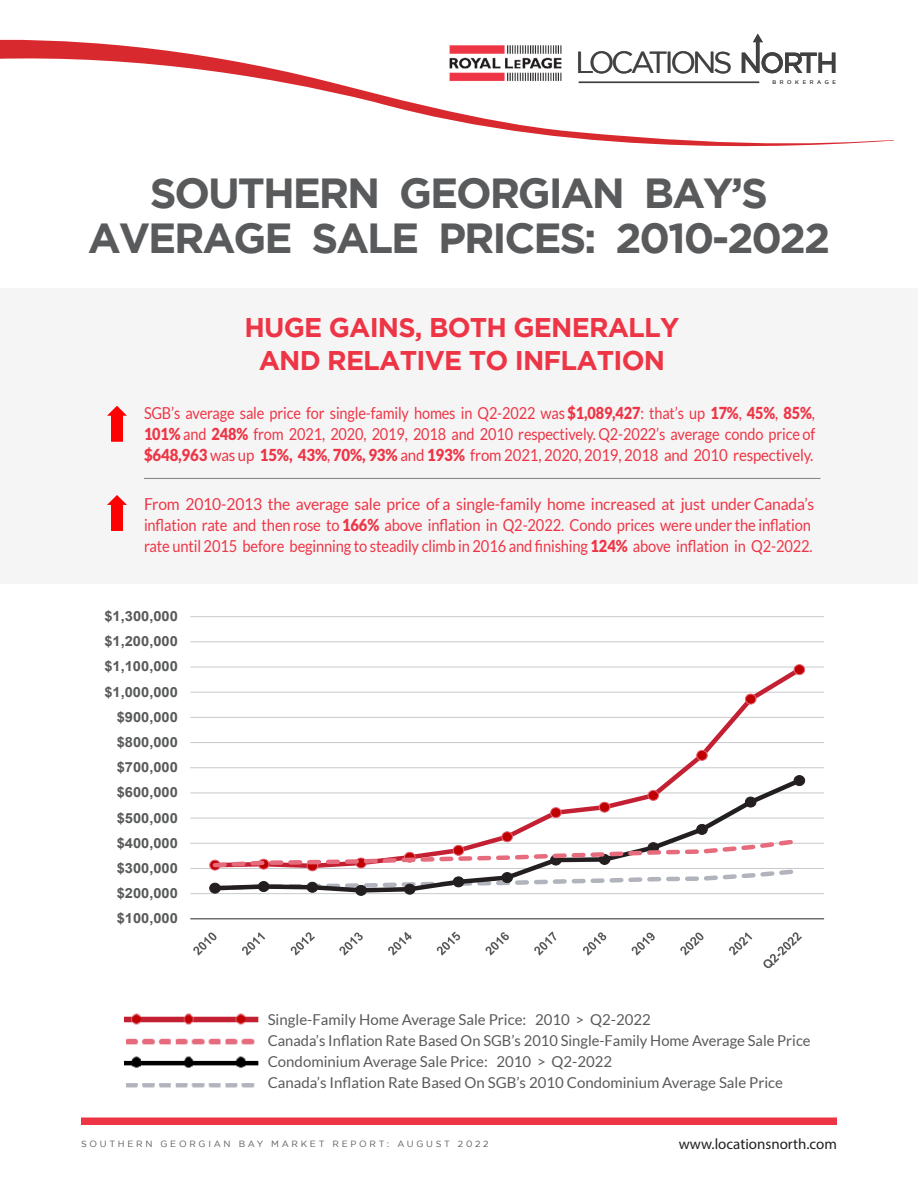
<style>
.page{position:relative;width:918px;height:1188px;background:#fff}
.page>*{position:absolute;margin:0;border:0;box-sizing:border-box;transform-origin:0 0}
.t1{font:700 42px/45px "Gotham";letter-spacing:-.05em;color:#595a5c;text-align:center}
.t2{font:30.3px "Gotham";letter-spacing:-.115em;color:#414141}
.t3{font:700 27px/32.4px "Gotham";letter-spacing:-.03em;color:#ed3545;text-align:center}
.t4{font:16.5px/21px "Lato";letter-spacing:-.01em;color:#ed3545;scale:.95 1}
.t5{font:16.5px/21px "Lato";letter-spacing:-.01em;color:#ed3545;text-align:justify;scale:.87 1}
.t6{font:15px "Lato";color:#595a5c}
.t7{font:15px "Myriad Pro";color:#231f20}
.t8{font:700 13.95px "Arial";color:#585959;scale:1.05 1}
.t9{font:9px "Gotham";letter-spacing:.3em;color:#595a5c}
.t10{font:5.25px "Gotham";letter-spacing:.7em;color:#414141}
.s1{font-weight:900}
</style>
<div class="page">
<div style="left:81px;top:1118px;width:756px;height:7px;background:#ed3545"></div>
<hr style="left:191px;top:893px;width:633px;height:1px;background:#c7c8ca">
<hr style="left:191px;top:868px;width:633px;height:1px;background:#c7c8ca">
<hr style="left:191px;top:843px;width:633px;height:1px;background:#c7c8ca">
<hr style="left:191px;top:818px;width:633px;height:1px;background:#c7c8ca">
<hr style="left:191px;top:793px;width:633px;height:1px;background:#c7c8ca">
<hr style="left:191px;top:768px;width:633px;height:1px;background:#c7c8ca">
<hr style="left:191px;top:742px;width:633px;height:1px;background:#c7c8ca">
<hr style="left:191px;top:717px;width:633px;height:1px;background:#c7c8ca">
<hr style="left:191px;top:692px;width:633px;height:1px;background:#c7c8ca">
<hr style="left:191px;top:667px;width:633px;height:1px;background:#c7c8ca">
<hr style="left:191px;top:642px;width:633px;height:1px;background:#c7c8ca">
<hr style="left:191px;top:616px;width:633px;height:1px;background:#c7c8ca">
<hr style="left:191px;top:919px;width:633px;height:1px;background:#231f20">
<div style="left:209px;top:883px;width:12px;height:10px;border:1px solid #231f20;border-radius:50%"></div>
<div style="left:356px;top:885px;width:10px;height:10px;background:#231f20;border-radius:50%"></div>
<div style="left:356px;top:885px;width:11px;height:11px;border:1px solid #231f20;border-radius:50%"></div>
<div style="left:404px;top:884px;width:11px;height:10px;border:1px solid #231f20;border-radius:50%"></div>
<svg style="left:210px;top:664px;width:596px;height:180px"></svg>
<div style="left:209px;top:860px;width:12px;height:10px;border:1px solid #e46678;border-radius:50%"></div>
<div style="left:502px;top:832px;width:10px;height:10px;background:#c00000;border-radius:50%"></div>
<div style="left:502px;top:832px;width:11px;height:10px;border:1px solid #e46678;border-radius:50%"></div>
<div style="left:551px;top:808px;width:10px;height:10px;background:#c00000;border-radius:50%"></div>
<div style="left:550px;top:807px;width:11px;height:11px;border:1px solid #e46678;border-radius:50%"></div>
<div style="left:599px;top:802px;width:11px;height:10px;background:#c00000;border-radius:50%"></div>
<div style="left:599px;top:802px;width:11px;height:10px;border:1px solid #e46678;border-radius:50%"></div>
<div style="left:648px;top:790px;width:11px;height:10px;background:#c00000;border-radius:50%"></div>
<div style="left:648px;top:790px;width:11px;height:11px;border:1px solid #e46678;border-radius:50%"></div>
<div style="left:697px;top:750px;width:10px;height:10px;background:#c00000;border-radius:50%"></div>
<div style="left:696px;top:750px;width:12px;height:11px;border:1px solid #e46678;border-radius:50%"></div>
<div style="left:745px;top:694px;width:11px;height:10px;background:#c00000;border-radius:50%"></div>
<div style="left:745px;top:694px;width:11px;height:10px;border:1px solid #e46678;border-radius:50%"></div>
<div style="left:794px;top:665px;width:11px;height:10px;background:#c00000;border-radius:50%"></div>
<div style="left:794px;top:664px;width:11px;height:11px;border:1px solid #e46678;border-radius:50%"></div>
<svg style="left:210px;top:836px;width:595px;height:57px"></svg>
<svg style="left:193px;top:933px;width:24px;height:23px"></svg>
<svg style="left:242px;top:932px;width:23px;height:24px"></svg>
<svg style="left:291px;top:932px;width:24px;height:24px"></svg>
<svg style="left:339px;top:933px;width:24px;height:23px"></svg>
<svg style="left:388px;top:932px;width:24px;height:24px"></svg>
<svg style="left:437px;top:932px;width:23px;height:24px"></svg>
<svg style="left:485px;top:932px;width:24px;height:24px"></svg>
<svg style="left:534px;top:931px;width:22px;height:25px"></svg>
<svg style="left:583px;top:932px;width:23px;height:24px"></svg>
<svg style="left:632px;top:933px;width:23px;height:23px"></svg>
<svg style="left:680px;top:933px;width:24px;height:23px"></svg>
<svg style="left:729px;top:932px;width:23px;height:24px"></svg>
<svg style="left:763px;top:932px;width:39px;height:36px"></svg>
<div style="left:0;top:289px;width:918px;height:295px;background:#f6f5f6"></div>
<hr style="left:144px;top:478px;width:676px;height:1px;background:#807f84">
<svg style="left:107px;top:495px;width:20px;height:36px"></svg>
<svg style="left:107px;top:406px;width:20px;height:36px"></svg>
<img style="left:124px;top:1013px;width:135px;height:75px">
<svg style="left:0;top:39px;width:894px;height:108px"></svg>
<img style="left:448px;top:44px;width:114px;height:39px">
<svg style="left:742px;top:34px;width:93px;height:39px"></svg>
<hr style="left:579px;top:82px;width:180px;height:1px;background:#414141">
<p class="t2" style="left:576px;top:46px;width:158px">LOCATIONS</p>
<p class="t10" style="left:772px;top:79px;width:65px">BROKERAGE</p>
<p class="t1" style="left:88px;top:169px;width:744px">SOUTHERN GEORGIAN BAY’S<br>AVERAGE SALE PRICES: 2010-2022</p>
<p class="t3" style="left:245px;top:311px;width:436px">HUGE GAINS, BOTH GENERALLY<br>AND RELATIVE TO INFLATION</p>
<p class="t5" style="left:144px;top:403px;width:773px">SGB’s average sale price for single-family homes in Q2-2022 was <span class="s1">$1,089,427</span>: that’s up <span class="s1">17%</span>, <span class="s1">45%</span>, <span class="s1">85%</span>, <span class="s1">101%</span> and <span class="s1">248%</span> from 2021, 2020, 2019, 2018 and 2010 respectively. Q2-2022’s average condo price of <span class="s1">$648,963</span> was up <span class="s1">15%, 43%</span>, <span class="s1">70%, 93%</span> and <span class="s1">193%</span> from 2021, 2020, 2019, 2018 and 2010 respectively.</p>
<p class="t4" style="left:144px;top:494px;width:707px">From 2010-2013 the average sale price of a single-family home increased at just under Canada’s inflation rate and then rose to <span class="s1">166%</span> above inflation in Q2-2022. Condo prices were under the inflation rate until 2015 before beginning to steadily climb in 2016 and finishing <span class="s1">124%</span> above inflation in Q2-2022.</p>
<p class="t8" style="left:104px;top:606px;width:72px">$1,300,000</p>
<p class="t8" style="left:104px;top:632px;width:71px">$1,200,000</p>
<p class="t8" style="left:104px;top:657px;width:71px">$1,100,000</p>
<p class="t8" style="left:104px;top:682px;width:71px">$1,000,000</p>
<p class="t8" style="left:117px;top:707px;width:60px">$900,000</p>
<p class="t8" style="left:117px;top:732px;width:60px">$800,000</p>
<p class="t8" style="left:117px;top:757px;width:60px">$700,000</p>
<p class="t8" style="left:117px;top:783px;width:60px">$600,000</p>
<p class="t8" style="left:117px;top:808px;width:60px">$500,000</p>
<p class="t8" style="left:117px;top:833px;width:60px">$400,000</p>
<p class="t8" style="left:117px;top:858px;width:60px">$300,000</p>
<p class="t8" style="left:117px;top:883px;width:60px">$200,000</p>
<p class="t8" style="left:117px;top:909px;width:60px">$100,000</p>
<p class="t6" style="left:268px;top:1011px;width:385px">Single-Family Home Average Sale Price: 2010 &gt; Q2-2022</p>
<p class="t6" style="left:268px;top:1032px;width:544px">Canada’s Inflation Rate Based On SGB’s 2010 Single-Family Home Average Sale Price</p>
<p class="t6" style="left:268px;top:1053px;width:346px">Condominium Average Sale Price: 2010 &gt; Q2-2022</p>
<p class="t6" style="left:268px;top:1074px;width:517px">Canada’s Inflation Rate Based On SGB’s 2010 Condominium Average Sale Price</p>
<p class="t9" style="left:81px;top:1139px;width:409px">SOUTHERN GEORGIAN BAY MARKET REPORT: AUGUST 2022</p>
<p class="t7" style="left:679px;top:1134px;width:160px">www.locationsnorth.com</p>
</div>
